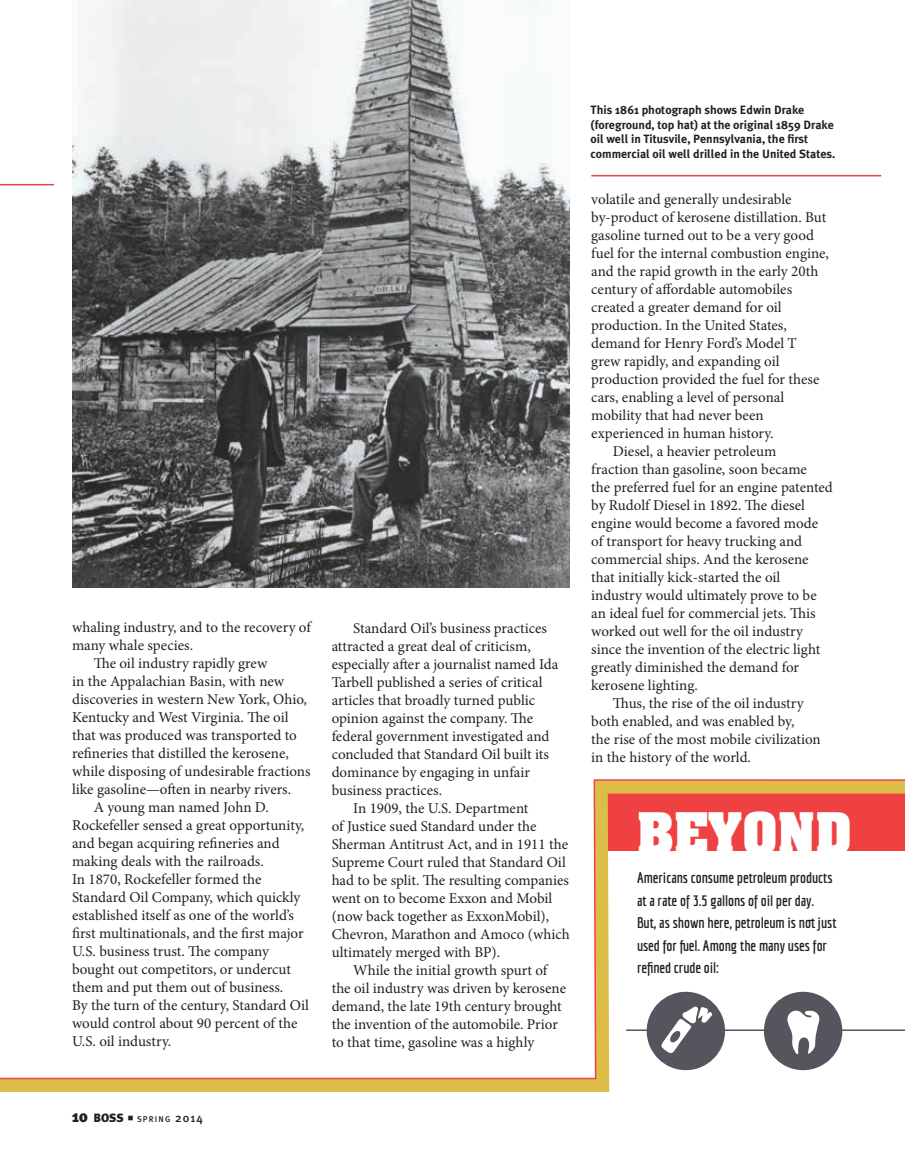
<style>
.page{position:relative;width:905px;height:1175px;background:#fff}
.page>*{position:absolute;margin:0;border:0;box-sizing:border-box;transform-origin:0 0}
.t1{font:700 48.75px "Aachen";color:#fff}
.t2{font:15px "Minion Pro";color:#231f20}
.t3{font:700 15px/22.5px "Economica";letter-spacing:-.005em;color:#231f20}
.t4{font:700 12px/14.4px "Meta Plus";color:#231f20}
.t5{font:500 8.4px "Meta Plus";letter-spacing:.13em;color:#231f20}
.s1{font-weight:900;font-size:16.5px}
.s2{font-weight:900;font-size:12px}
.s3{font-family:"Commercial Pi BT";font-weight:400;font-size:9px}
.s4{font-size:12px}
</style>
<div class="page">
<img style="left:72px;top:0;width:497px;height:587px">
<hr style="left:591px;top:175px;width:290px;height:1px;background:#ef4141">
<hr style="left:0;top:184px;width:54px;height:1px;background:#ef4141">
<svg style="left:0;top:1080px;width:610px;height:12px;background:#dbbd48"></svg>
<svg style="left:0;top:779px;width:904px;height:301px"></svg>
<hr style="left:626px;top:1029px;width:278px;height:2px;background:#56545c">
<div style="left:646px;top:991px;width:79px;height:79px;background:#56545c;border-radius:50%"></div>
<svg style="left:661px;top:1006px;width:52px;height:47px"></svg>
<div style="left:764px;top:991px;width:78px;height:79px;background:#56545c;border-radius:50%"></div>
<svg style="left:787px;top:1010px;width:33px;height:44px"></svg>
<p class="t2" style="left:72px;top:617px;width:240px">whaling industry, and to the recovery of</p>
<p class="t2" style="left:72px;top:635px;width:122px">many whale species.</p>
<p class="t2" style="left:94px;top:653px;width:175px">The oil industry rapidly grew</p>
<p class="t2" style="left:72px;top:671px;width:214px">in the Appalachian Basin, with new</p>
<p class="t2" style="left:72px;top:689px;width:236px">discoveries in western New York, Ohio,</p>
<p class="t2" style="left:72px;top:707px;width:218px">Kentucky and West Virginia. The oil</p>
<p class="t2" style="left:72px;top:725px;width:226px">that was produced was transported to</p>
<p class="t2" style="left:72px;top:743px;width:218px">refineries that distilled the kerosene,</p>
<p class="t2" style="left:72px;top:761px;width:240px">while disposing of undesirable fractions</p>
<p class="t2" style="left:72px;top:779px;width:221px">like gasoline—often in nearby rivers.</p>
<p class="t2" style="left:94px;top:797px;width:177px">A young man named John D.</p>
<p class="t2" style="left:72px;top:815px;width:234px">Rockefeller sensed a great opportunity,</p>
<p class="t2" style="left:72px;top:833px;width:209px">and began acquiring refineries and</p>
<p class="t2" style="left:72px;top:851px;width:193px">making deals with the railroads.</p>
<p class="t2" style="left:72px;top:869px;width:191px">In 1870, Rockefeller formed the</p>
<p class="t2" style="left:72px;top:887px;width:230px">Standard Oil Company, which quickly</p>
<p class="t2" style="left:72px;top:905px;width:223px">established itself as one of the world’s</p>
<p class="t2" style="left:72px;top:923px;width:233px">first multinationals, and the first major</p>
<p class="t2" style="left:72px;top:941px;width:198px">U.S. business trust. The company</p>
<p class="t2" style="left:72px;top:959px;width:220px">bought out competitors, or undercut</p>
<p class="t2" style="left:72px;top:977px;width:213px">them and put them out of business.</p>
<p class="t2" style="left:72px;top:995px;width:238px">By the turn of the century, Standard Oil</p>
<p class="t2" style="left:72px;top:1013px;width:227px">would control about 90 percent of the</p>
<p class="t2" style="left:72px;top:1031px;width:101px">U.S. oil industry.</p>
<p class="t2" style="left:353px;top:618px;width:195px">Standard Oil’s business practices</p>
<p class="t2" style="left:332px;top:636px;width:201px">attracted a great deal of criticism,</p>
<p class="t2" style="left:332px;top:654px;width:228px">especially after a journalist named Ida</p>
<p class="t2" style="left:332px;top:672px;width:212px">Tarbell published a series of critical</p>
<p class="t2" style="left:332px;top:690px;width:205px">articles that broadly turned public</p>
<p class="t2" style="left:332px;top:708px;width:203px">opinion against the company. The</p>
<p class="t2" style="left:332px;top:726px;width:219px">federal government investigated and</p>
<p class="t2" style="left:332px;top:744px;width:219px">concluded that Standard Oil built its</p>
<p class="t2" style="left:332px;top:762px;width:200px">dominance by engaging in unfair</p>
<p class="t2" style="left:332px;top:780px;width:112px">business practices.</p>
<p class="t2" style="left:353px;top:798px;width:177px">In 1909, the U.S. Department</p>
<p class="t2" style="left:332px;top:816px;width:206px">of Justice sued Standard under the</p>
<p class="t2" style="left:332px;top:834px;width:238px">Sherman Antitrust Act, and in 1911 the</p>
<p class="t2" style="left:332px;top:852px;width:236px">Supreme Court ruled that Standard Oil</p>
<p class="t2" style="left:332px;top:870px;width:239px">had to be split. The resulting companies</p>
<p class="t2" style="left:332px;top:888px;width:222px">went on to become Exxon and Mobil</p>
<p class="t2" style="left:332px;top:906px;width:219px">(now back together as ExxonMobil),</p>
<p class="t2" style="left:332px;top:924px;width:239px">Chevron, Marathon and Amoco (which</p>
<p class="t2" style="left:332px;top:942px;width:170px">ultimately merged with BP).</p>
<p class="t2" style="left:353px;top:960px;width:196px">While the initial growth spurt of</p>
<p class="t2" style="left:332px;top:978px;width:236px">the oil industry was driven by kerosene</p>
<p class="t2" style="left:332px;top:996px;width:232px">demand, the late 19th century brought</p>
<p class="t2" style="left:332px;top:1014px;width:228px">the invention of the automobile. Prior</p>
<p class="t2" style="left:332px;top:1032px;width:204px">to that time, gasoline was a highly</p>
<p class="t4" style="left:590px;top:103px;width:246px">This 1861 photograph shows Edwin Drake (foreground, top hat) at the original 1859 Drake oil well in Titusvile, Pennsylvania, the first commercial oil well drilled in the United States.</p>
<p class="t2" style="left:591px;top:189px;width:202px">volatile and generally undesirable</p>
<p class="t2" style="left:591px;top:207px;width:236px">by-product of kerosene distillation. But</p>
<p class="t2" style="left:591px;top:225px;width:224px">gasoline turned out to be a very good</p>
<p class="t2" style="left:591px;top:243px;width:239px">fuel for the internal combustion engine,</p>
<p class="t2" style="left:591px;top:261px;width:228px">and the rapid growth in the early 20th</p>
<p class="t2" style="left:591px;top:279px;width:202px">century of affordable automobiles</p>
<p class="t2" style="left:591px;top:297px;width:192px">created a greater demand for oil</p>
<p class="t2" style="left:591px;top:315px;width:197px">production. In the United States,</p>
<p class="t2" style="left:591px;top:333px;width:207px">demand for Henry Ford’s Model T</p>
<p class="t2" style="left:591px;top:351px;width:190px">grew rapidly, and expanding oil</p>
<p class="t2" style="left:591px;top:369px;width:230px">production provided the fuel for these</p>
<p class="t2" style="left:591px;top:387px;width:194px">cars, enabling a level of personal</p>
<p class="t2" style="left:591px;top:405px;width:174px">mobility that had never been</p>
<p class="t2" style="left:591px;top:423px;width:184px">experienced in human history.</p>
<p class="t2" style="left:613px;top:441px;width:165px">Diesel, a heavier petroleum</p>
<p class="t2" style="left:591px;top:459px;width:217px">fraction than gasoline, soon became</p>
<p class="t2" style="left:591px;top:477px;width:243px">the preferred fuel for an engine patented</p>
<p class="t2" style="left:591px;top:495px;width:215px">by Rudolf Diesel in 1892. The diesel</p>
<p class="t2" style="left:591px;top:513px;width:228px">engine would become a favored mode</p>
<p class="t2" style="left:591px;top:531px;width:212px">of transport for heavy trucking and</p>
<p class="t2" style="left:591px;top:549px;width:219px">commercial ships. And the kerosene</p>
<p class="t2" style="left:591px;top:567px;width:191px">that initially kick-started the oil</p>
<p class="t2" style="left:591px;top:585px;width:227px">industry would ultimately prove to be</p>
<p class="t2" style="left:591px;top:603px;width:226px">an ideal fuel for commercial jets. This</p>
<p class="t2" style="left:591px;top:621px;width:213px">worked out well for the oil industry</p>
<p class="t2" style="left:591px;top:639px;width:230px">since the invention of the electric light</p>
<p class="t2" style="left:591px;top:657px;width:209px">greatly diminished the demand for</p>
<p class="t2" style="left:591px;top:675px;width:108px">kerosene lighting.</p>
<p class="t2" style="left:613px;top:693px;width:192px">Thus, the rise of the oil industry</p>
<p class="t2" style="left:591px;top:711px;width:205px">both enabled, and was enabled by,</p>
<p class="t2" style="left:591px;top:729px;width:231px">the rise of the most mobile civilization</p>
<p class="t2" style="left:591px;top:747px;width:161px">in the history of the world.</p>
<h1 class="t1" style="left:637px;top:798px;width:216px">BEYOND</h1>
<p class="t3" style="left:637px;top:866px;width:201px">Americans consume petroleum products at a rate of 3.5 gallons of oil per day.<br>But, as shown here, petroleum is not just used for fuel. Among the many uses for refined crude oil:</p>
<p class="t5" style="left:72px;top:1114px;width:132px"><span class="s1">10</span> <span class="s2">BOSS</span> <span class="s3">4</span> SPRING <span class="s4">2014</span></p>
</div>
